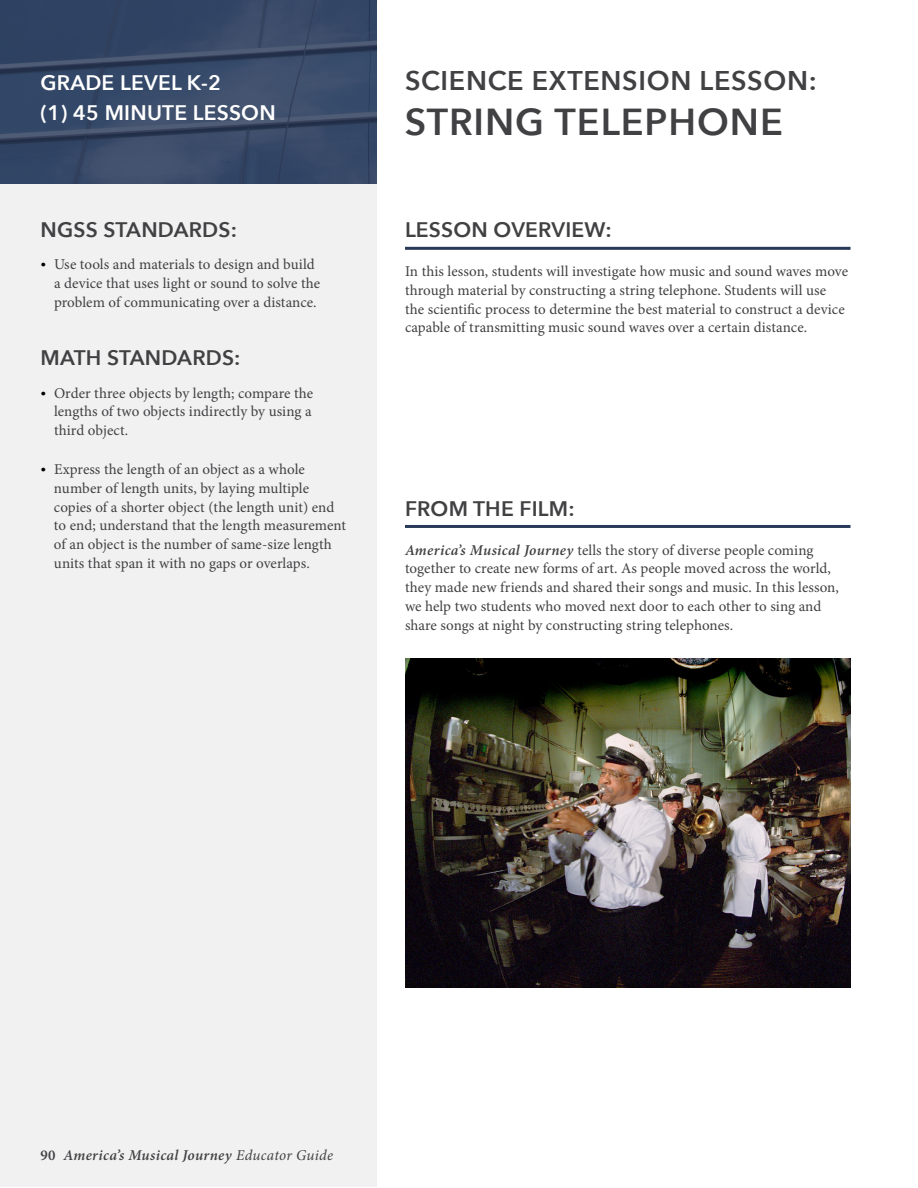
<style>
.page{position:relative;width:918px;height:1188px;background:#fff}
.page>*{position:absolute;margin:0;border:0;box-sizing:border-box;transform-origin:0 0}
.t1{font:600 37.5px "Avenir Next";letter-spacing:.025em;color:#414042}
.t2{font:600 27px "Avenir Next";letter-spacing:.025em;color:#414042}
.t3{font:600 21px "Avenir Next";letter-spacing:.01em;color:#414042}
.t4{font:600 21px/30px "Avenir Next";letter-spacing:.01em;color:#fff}
.t5{font:15px/18.8px "Minion Pro";letter-spacing:.005em;color:#414042}
.t6{font:italic 600 15px "Minion Pro";letter-spacing:.02em;color:#414042}
.s1{font-family:"Georgia";color:#000}
.s2{font-weight:600;font-style:italic}
.s3{font-style:normal}
.s4{font-weight:400}
</style>
<div class="page">
<div style="left:0;top:0;width:376px;height:1186px;background:#f1f1f2"></div>
<svg style="left:0;top:0;width:376px;height:184px;background:#364866"></svg>
<img style="left:405px;top:659px;width:445px;height:328px">
<hr style="left:405px;top:525px;width:445px;height:3px;background:#293959">
<hr style="left:405px;top:247px;width:445px;height:3px;background:#293959">
<h3 class="t4" style="left:40px;top:67px;width:237px">GRADE LEVEL K-2<br>(1) 45 MINUTE LESSON</h3>
<h3 class="t3" style="left:40px;top:212px;width:198px">NGSS STANDARDS:</h3>
<p class="t5" style="left:54px;top:255px;width:268px;text-indent:-14px"><span class="s1">•</span> Use tools and materials to design and build a device that uses light or sound to solve the problem of communicating over a distance.</p>
<h3 class="t3" style="left:40px;top:340px;width:202px">MATH STANDARDS:</h3>
<p class="t5" style="left:54px;top:383px;width:261px;text-align:justify;text-indent:-14px"><span class="s1">•</span> Order three objects by length; compare the lengths of two objects indirectly by using a third object.</p>
<p class="t5" style="left:54px;top:460px;width:294px;text-indent:-13px"><span class="s1">•</span> Express the length of an object as a whole number of length units, by laying multiple copies of a shorter object (the length unit) end to end; understand that the length measurement of an object is the number of same-size length units that span it with no gaps or overlaps.</p>
<h2 class="t2" style="left:405px;top:58px;width:413px">SCIENCE EXTENSION LESSON:</h2>
<h1 class="t1" style="left:405px;top:90px;width:379px">STRING TELEPHONE</h1>
<h3 class="t3" style="left:405px;top:212px;width:208px">LESSON OVERVIEW:</h3>
<p class="t5" style="left:405px;top:262px;width:445px">In this lesson, students will investigate how music and sound waves move through material by constructing a string telephone. Students will use the scientific process to determine the best material to construct a device capable of transmitting music sound waves over a certain distance.</p>
<h3 class="t3" style="left:405px;top:490px;width:171px">FROM THE FILM:</h3>
<p class="t5" style="left:405px;top:541px;width:435px"><span class="s2">America’s Musical Journey</span> tells the story of diverse people coming together to create new forms of art. As people moved across the world, they made new friends and shared their songs and music. In this lesson, we help two students who moved next door to each other to sing and share songs at night by constructing string telephones.</p>
<p class="t6" style="left:40px;top:1145px;width:294px"><span class="s3">90</span> America’s Musical Journey <span class="s4">Educator Guide</span></p>
</div>
